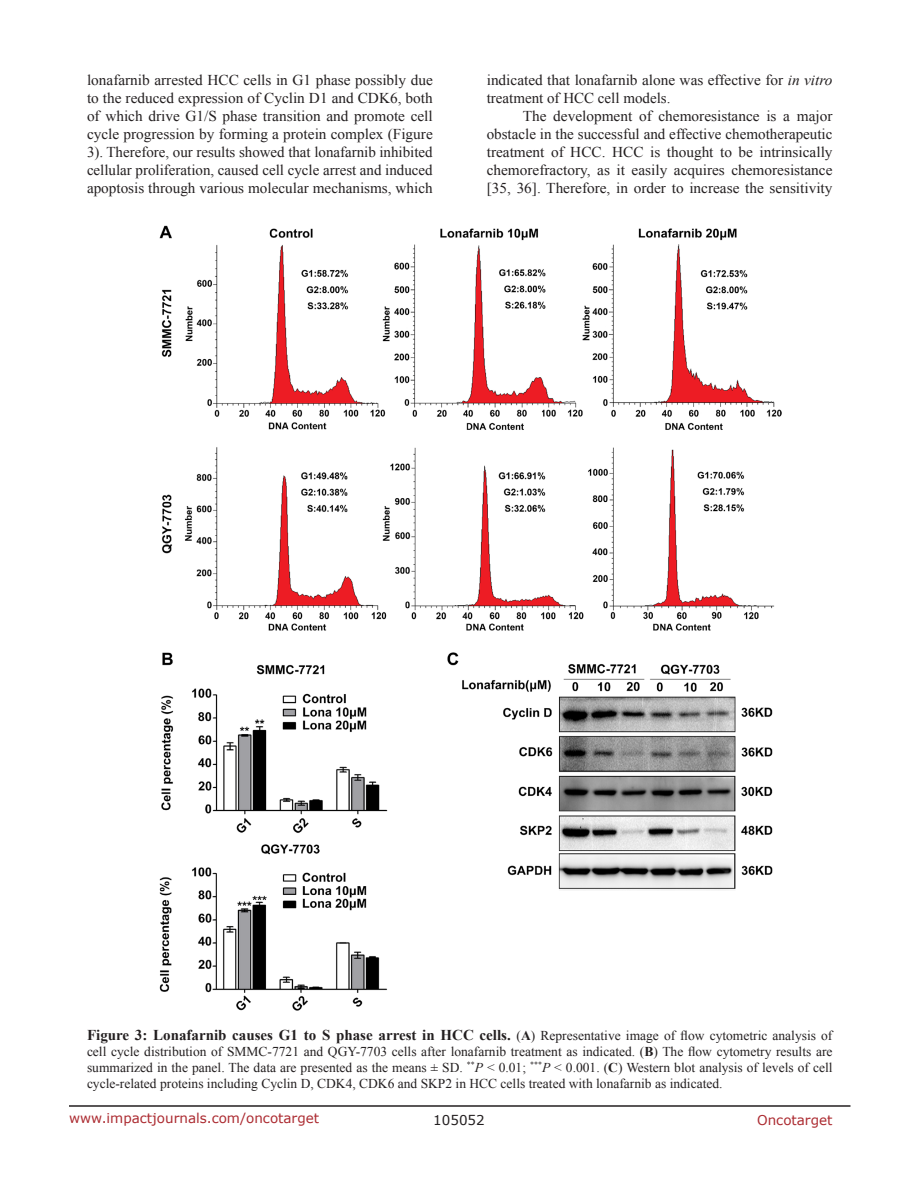
<style>
.page{position:relative;width:918px;height:1188px;background:#fff}
.page>*{position:absolute;margin:0;border:0;box-sizing:border-box;transform-origin:0 0}
.BodyText{font:15px/18px "Times New Roman";color:#231f20;text-align:justify}
.FigureText{font:700 15px "Times New Roman";color:#231f20}
.FigureText-2{font:13.5px/16.2px "Times New Roman";color:#231f20;text-align:justify}
.t1{font:13.5px "Verdana";color:#ac2b31}
.t2{font:13.5px "Verdana";color:#231f20}
.s1{font-style:italic}
.s2{font-weight:400;font-size:13.5px}
.s3{font-size:13.5px}
.s4{font-weight:700}
</style>
<div class="page">
<hr style="left:69px;top:1105px;width:781px;height:2px;background:#231f20">
<img style="left:159px;top:225px;width:622px;height:786px">
<p class="BodyText" style="left:87px;top:71px;width:347px">lonafarnib arrested HCC cells in G1 phase possibly due to the reduced expression of Cyclin D1 and CDK6, both of which drive G1/S phase transition and promote cell cycle progression by forming a protein complex (Figure 3). Therefore, our results showed that lonafarnib inhibited cellular proliferation, caused cell cycle arrest and induced apoptosis through various molecular mechanisms, which</p>
<p class="BodyText" style="left:487px;top:71px;width:347px">indicated that lonafarnib alone was effective for <span class="s1">in vitro </span>treatment of HCC cell models.</p>
<p class="BodyText" style="left:487px;top:107px;width:347px;text-indent:36px">The development of chemoresistance is a major obstacle in the successful and effective chemotherapeutic treatment of HCC. HCC is thought to be intrinsically chemorefractory, as it easily acquires chemoresistance [35, 36]. Therefore, in order to increase the sensitivity</p>
<p class="FigureText" style="left:87px;top:1024px;width:747px">Figure 3: Lonafarnib causes G1 to S phase arrest in HCC cells. <span class="s2">(</span><span class="s3">A</span><span class="s2">) Representative image of flow cytometric analysis of</span></p>
<p class="FigureText-2" style="left:87px;top:1043px;width:747px">cell cycle distribution of SMMC-7721 and QGY-7703 cells after lonafarnib treatment as indicated. (<span class="s4">B</span>) The flow cytometry results are summarized in the panel. The data are presented as the means ± SD. <sup>**</sup><span class="s1">P</span> &lt; 0.01; <sup>***</sup><span class="s1">P</span> &lt; 0.001. (<span class="s4">C</span>) Western blot analysis of levels of cell cycle-related proteins including Cyclin D, CDK4, CDK6 and SKP2 in HCC cells treated with lonafarnib as indicated.</p>
<p class="t1" style="left:69px;top:1109px;width:252px">www.impactjournals.com/oncotarget</p>
<p class="t2" style="left:433px;top:1111px;width:53px">105052</p>
<p class="t1" style="left:757px;top:1111px;width:77px">Oncotarget</p>
</div>
